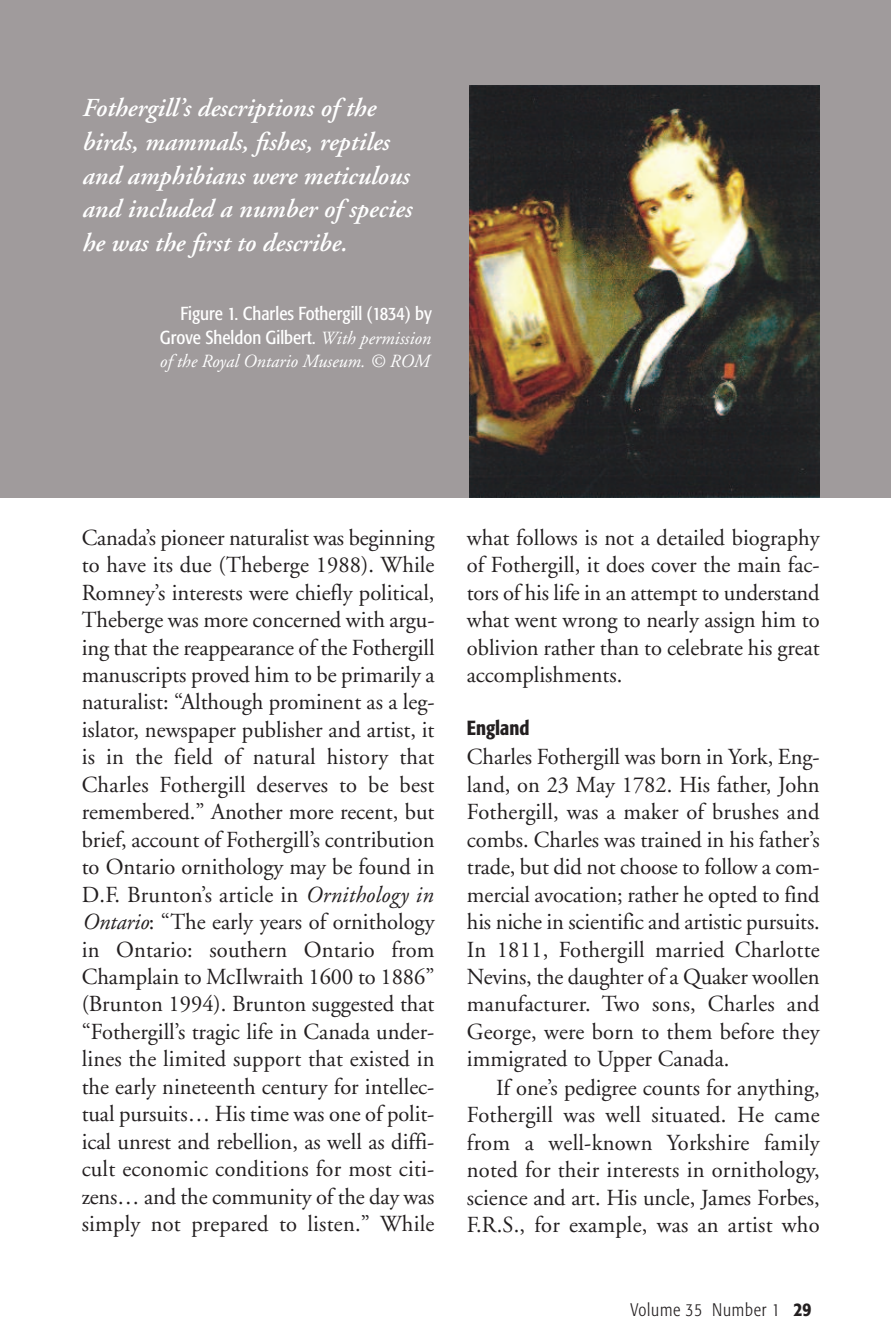
<style>
.page{position:relative;width:891px;height:1337px;background:#fff}
.page>*{position:absolute;margin:0;border:0;box-sizing:border-box;transform-origin:0 0}
.t1{font:italic 600 25.88px/33.8px "Adobe Garamond";color:#fff}
.t2{font:22.95px/27.4px "Adobe Garamond";color:#231f20;text-align:justify}
.t3{font:500 condensed 20.25px "Formata";color:#231f20}
.t4{font:condensed 18.68px/23.4px "Formata";color:#fff;text-align:right}
.t5{font:italic 18.45px "Adobe Garamond";color:#fff}
.t6{font:300 condensed 18px "Formata";letter-spacing:.045em;color:#231f20}
.s1{font-family:"Adobe Garamond";font-style:italic;font-stretch:normal;font-size:18.45px}
.s2{font-style:italic}
.s3{font-weight:500;font-size:19.12px}
</style>
<div class="page">
<div style="left:0;top:0;width:891px;height:498px;background:#a09b9c"></div>
<img style="left:470px;top:86px;width:350px;height:412px">
<p class="t1" style="left:81px;top:93px;width:331px">Fothergill’s descriptions of the birds, mammals, fishes, reptiles and amphibians were meticulous and included a number of species he was the first to describe.</p>
<p class="t4" style="left:160px;top:303px;width:274px">Figure 1. Charles Fothergill (1834) by<br>Grove Sheldon Gilbert. <span class="s1">With permission</span></p>
<p class="t5" style="left:159px;top:354px;width:272px">of the Royal Ontario Museum. © ROM</p>
<p class="t2" style="left:82px;top:525px;width:354px">Canada’s pioneer naturalist was beginning to have its due (Theberge 1988). While Romney’s interests were chiefly political, Theberge was more concerned with argu&shy;ing that the reappearance of the Fothergill manuscripts proved him to be primarily a naturalist: “Although prominent as a leg&shy;islator, newspaper publisher and artist, it is in the field of natural history that Charles Fothergill deserves to be best remembered.” Another more recent, but brief, account of Fothergill’s contribution to Ontario ornithology may be found in D.F. Brunton’s article in <span class="s2">Ornithology in Ontario</span>: “The early years of ornithology in Ontario: southern Ontario from Champlain to McIlwraith 1600 to 1886” (Brunton 1994). Brunton suggested that “Fothergill’s tragic life in Canada under&shy;lines the limited support that existed in the early nineteenth century for intellec&shy;tual pursuits… His time was one of polit&shy;ical unrest and rebellion, as well as diffi&shy;cult economic conditions for most citi&shy;zens… and the community of the day was simply not prepared to listen.” While</p>
<p class="t2" style="left:467px;top:525px;width:354px">what follows is not a detailed biography of Fothergill, it does cover the main fac&shy;tors of his life in an attempt to understand what went wrong to nearly assign him to oblivion rather than to celebrate his great accomplishments.</p>
<p class="t3" style="left:467px;top:719px;width:64px">England</p>
<p class="t2" style="left:467px;top:745px;width:354px">Charles Fothergill was born in York, Eng&shy;land, on 23 May 1782. His father, John Fothergill, was a maker of brushes and combs. Charles was trained in his father’s trade, but did not choose to follow a com&shy;mercial avocation; rather he opted to find his niche in scientific and artistic pursuits.<br>In 1811, Fothergill married Charlotte Nevins, the daughter of a Quaker woollen manufacturer. Two sons, Charles and George, were born to them before they immigrated to Upper Canada.</p>
<p class="t2" style="left:467px;top:1076px;width:354px;text-indent:29px">If one’s pedigree counts for anything, Fothergill was well situated. He came from a well-known Yorkshire family noted for their interests in ornithology, science and art. His uncle, James Forbes, F.R.S., for example, was an artist who</p>
<p class="t6" style="left:630px;top:1302px;width:182px">Volume 35 Number 1 <span class="s3">29</span></p>
</div>
